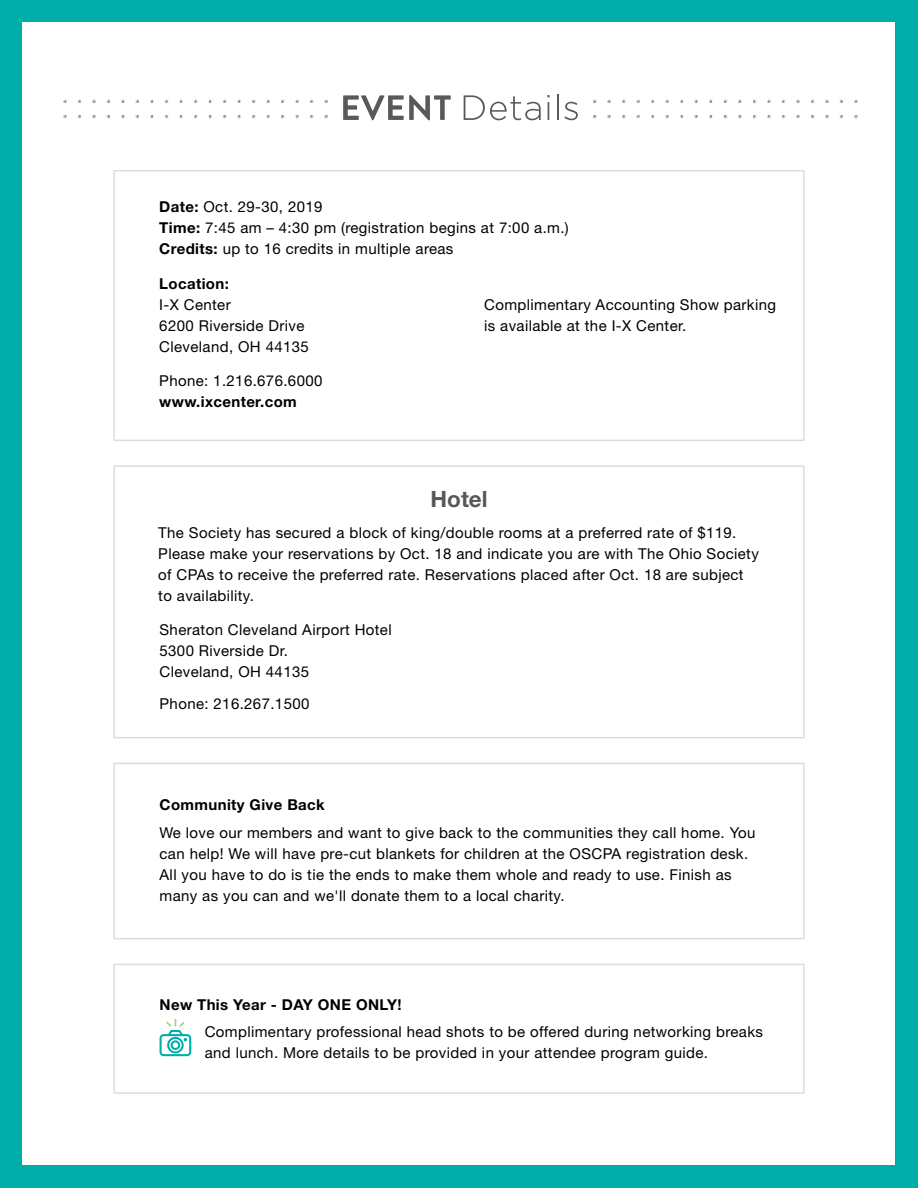
<style>
.page{position:relative;width:918px;height:1188px;background:#00aea9}
.page>*{position:absolute;margin:0;border:0;box-sizing:border-box;transform-origin:0 0}
.t1{font:700 22.5px "Helvetica Neue LT Std";color:#58585a}
.t2{font:15px/21px "Helvetica Neue LT Std";letter-spacing:.025em;color:#000}
.t3{font:700 15px "Helvetica Neue LT Std";letter-spacing:.025em;color:#000}
.s1{font-weight:700}
</style>
<div class="page">
<div style="left:23px;top:23px;width:872px;height:1142px;background:#fff"></div>
<img style="left:63px;top:99px;width:265px;height:20px">
<img style="left:593px;top:99px;width:265px;height:20px">
<div style="left:113px;top:763px;width:692px;height:176px;border:2px solid #dcddde"></div>
<div style="left:113px;top:964px;width:692px;height:130px;border:2px solid #dcddde"></div>
<div style="left:113px;top:170px;width:692px;height:271px;border:2px solid #dcddde"></div>
<svg style="left:343px;top:95px;width:108px;height:25px"></svg>
<svg style="left:464px;top:95px;width:77px;height:25px"></svg>
<svg style="left:547px;top:95px;width:3px;height:25px"></svg>
<hr style="left:557px;top:94px;width:2px;height:26px;background:#59595c">
<svg style="left:564px;top:102px;width:14px;height:18px"></svg>
<div style="left:113px;top:465px;width:692px;height:273px;border:2px solid #dcddde"></div>
<svg style="left:160px;top:1019px;width:31px;height:37px"></svg>
<p class="t2" style="left:159px;top:196px;width:411px"><span class="s1">Date:</span> Oct. 29-30, 2019<br><span class="s1">Time:</span> 7:45 am – 4:30 pm (registration begins at 7:00 a.m.)<br><span class="s1">Credits:</span> up to 16 credits in multiple areas</p>
<p class="t3" style="left:159px;top:274px;width:71px">Location:</p>
<p class="t2" style="left:159px;top:294px;width:151px">I-X Center<br>6200 Riverside Drive<br>Cleveland, OH 44135</p>
<p class="t2" style="left:159px;top:370px;width:165px">Phone: 1.216.676.6000</p>
<p class="t3" style="left:159px;top:393px;width:139px">www.ixcenter.com</p>
<p class="t2" style="left:484px;top:294px;width:293px">Complimentary Accounting Show parking is available at the I-X Center.</p>
<h1 class="t1" style="left:431px;top:485px;width:59px">Hotel</h1>
<p class="t2" style="left:158px;top:522px;width:602px">The Society has secured a block of king/double rooms at a preferred rate of $119.<br>Please make your reservations by Oct. 18 and indicate you are with The Ohio Society of CPAs to receive the preferred rate. Reservations placed after Oct. 18 are subject to availability.</p>
<p class="t2" style="left:160px;top:619px;width:234px">Sheraton Cleveland Airport Hotel<br>5300 Riverside Dr.<br>Cleveland, OH 44135</p>
<p class="t2" style="left:160px;top:693px;width:151px">Phone: 216.267.1500</p>
<p class="t3" style="left:160px;top:795px;width:167px">Community Give Back</p>
<p class="t2" style="left:160px;top:821px;width:597px">We love our members and want to give back to the communities they call home. You can help! We will have pre-cut blankets for children at the OSCPA registration desk.<br>All you have to do is tie the ends to make them whole and ready to use. Finish as many as you can and we'll donate them to a local charity.</p>
<p class="t3" style="left:160px;top:995px;width:244px">New This Year - DAY ONE ONLY!</p>
<p class="t2" style="left:205px;top:1021px;width:560px">Complimentary professional head shots to be offered during networking breaks and lunch. More details to be provided in your attendee program guide.</p>
</div>
